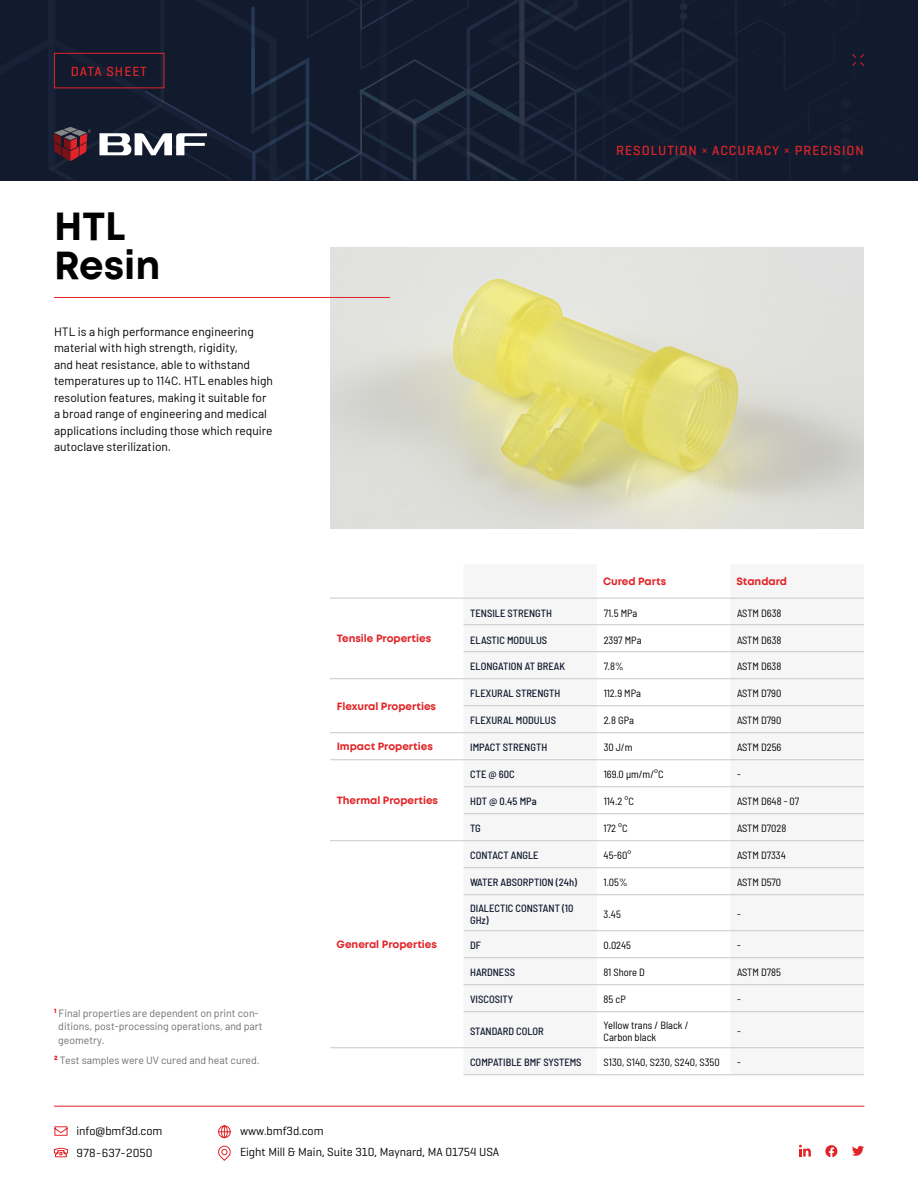
<style>
.page{position:relative;width:918px;height:1188px;background:#fff}
.page>*{position:absolute;margin:0;border:0;box-sizing:border-box;transform-origin:0 0}
.t1{font:700 39px/39px "Mont";color:#000}
.t2{font:500 13.5px "Geogrotesque";letter-spacing:.075em;color:#e12428}
.t3{font:12px/16.5px "Barlow";color:#000}
.t4{font:12px/21.8px "Geogrotesque";color:#000}
.t5{font:semi-condensed 10.5px/12px "Barlow";color:#000}
.t6{font:500 semi-condensed 10.5px/12px "Barlow";color:#0f182d}
.t7{font:10.5px/13.5px "Barlow";color:#6d6e71}
.t8{font:700 10.5px "Mont";color:#e12428}
.s1{font-family:"Barlow";font-weight:400}
</style>
<div class="page">
<img style="left:330px;top:248px;width:534px;height:280px">
<div style="left:0;top:0;width:99px;height:180px;background:#121a2e"></div>
<svg style="left:48px;top:0;width:43px;height:180px;background:#211e30"></svg>
<hr style="left:54px;top:1106px;width:810px;height:1px;background:#e12428">
<svg style="left:218px;top:1125px;width:13px;height:13px"></svg>
<svg style="left:218px;top:1146px;width:13px;height:15px"></svg>
<svg style="left:54px;top:1126px;width:14px;height:10px"></svg>
<svg style="left:53px;top:1148px;width:15px;height:10px"></svg>
<svg style="left:852px;top:1146px;width:12px;height:10px"></svg>
<svg style="left:799px;top:1145px;width:12px;height:12px"></svg>
<svg style="left:825px;top:1145px;width:12px;height:12px"></svg>
<svg style="left:99px;top:0;width:819px;height:180px;background:#151e32"></svg>
<div style="left:54px;top:53px;width:110px;height:35px;border:1px solid #e12428"></div>
<hr style="left:54px;top:297px;width:336px;height:1px;background:#e12428">
<svg style="left:464px;top:597px;width:400px;height:452px;fill:#f6f6f6"></svg>
<hr style="left:464px;top:624px;width:133px;height:1px;background:#c7c8ca">
<hr style="left:597px;top:624px;width:133px;height:1px;background:#c7c8ca">
<hr style="left:730px;top:624px;width:134px;height:1px;background:#c7c8ca">
<hr style="left:464px;top:651px;width:133px;height:1px;background:#c7c8ca">
<hr style="left:597px;top:651px;width:133px;height:1px;background:#c7c8ca">
<hr style="left:730px;top:651px;width:134px;height:1px;background:#c7c8ca">
<hr style="left:330px;top:678px;width:134px;height:1px;background:#c7c8ca">
<hr style="left:464px;top:678px;width:133px;height:1px;background:#c7c8ca">
<hr style="left:597px;top:678px;width:133px;height:1px;background:#c7c8ca">
<hr style="left:730px;top:678px;width:134px;height:1px;background:#c7c8ca">
<hr style="left:464px;top:705px;width:133px;height:1px;background:#c7c8ca">
<hr style="left:597px;top:705px;width:133px;height:1px;background:#c7c8ca">
<hr style="left:730px;top:705px;width:134px;height:1px;background:#c7c8ca">
<hr style="left:330px;top:732px;width:134px;height:1px;background:#c7c8ca">
<hr style="left:464px;top:732px;width:133px;height:1px;background:#c7c8ca">
<hr style="left:597px;top:732px;width:133px;height:1px;background:#c7c8ca">
<hr style="left:730px;top:732px;width:134px;height:1px;background:#c7c8ca">
<hr style="left:330px;top:759px;width:134px;height:1px;background:#c7c8ca">
<hr style="left:464px;top:759px;width:133px;height:1px;background:#c7c8ca">
<hr style="left:597px;top:759px;width:133px;height:1px;background:#c7c8ca">
<hr style="left:730px;top:759px;width:134px;height:1px;background:#c7c8ca">
<hr style="left:464px;top:813px;width:133px;height:1px;background:#c7c8ca">
<hr style="left:597px;top:813px;width:133px;height:1px;background:#c7c8ca">
<hr style="left:330px;top:840px;width:134px;height:1px;background:#c7c8ca">
<hr style="left:464px;top:840px;width:133px;height:1px;background:#c7c8ca">
<hr style="left:597px;top:840px;width:133px;height:1px;background:#c7c8ca">
<hr style="left:464px;top:867px;width:133px;height:1px;background:#c7c8ca">
<hr style="left:597px;top:867px;width:133px;height:1px;background:#c7c8ca">
<hr style="left:464px;top:894px;width:133px;height:1px;background:#c7c8ca">
<hr style="left:597px;top:894px;width:133px;height:1px;background:#c7c8ca">
<hr style="left:464px;top:930px;width:133px;height:1px;background:#c7c8ca">
<hr style="left:597px;top:930px;width:133px;height:1px;background:#c7c8ca">
<hr style="left:464px;top:957px;width:133px;height:1px;background:#c7c8ca">
<hr style="left:597px;top:957px;width:133px;height:1px;background:#c7c8ca">
<hr style="left:464px;top:984px;width:133px;height:1px;background:#c7c8ca">
<hr style="left:597px;top:984px;width:133px;height:1px;background:#c7c8ca">
<hr style="left:464px;top:1011px;width:133px;height:1px;background:#c7c8ca">
<hr style="left:597px;top:1011px;width:133px;height:1px;background:#c7c8ca">
<hr style="left:730px;top:1011px;width:134px;height:1px;background:#c7c8ca">
<hr style="left:330px;top:598px;width:134px;height:1px;background:#c7c8ca">
<hr style="left:464px;top:598px;width:133px;height:1px;background:#c7c8ca">
<hr style="left:597px;top:598px;width:133px;height:1px;background:#c7c8ca">
<hr style="left:730px;top:598px;width:134px;height:1px;background:#c7c8ca">
<hr style="left:464px;top:786px;width:133px;height:1px;background:#c7c8ca">
<hr style="left:597px;top:786px;width:133px;height:1px;background:#c7c8ca">
<hr style="left:730px;top:786px;width:134px;height:1px;background:#c7c8ca">
<hr style="left:730px;top:840px;width:134px;height:1px;background:#c7c8ca">
<hr style="left:730px;top:867px;width:134px;height:1px;background:#c7c8ca">
<hr style="left:730px;top:894px;width:134px;height:1px;background:#c7c8ca">
<hr style="left:730px;top:813px;width:134px;height:1px;background:#c7c8ca">
<hr style="left:730px;top:930px;width:134px;height:1px;background:#c7c8ca">
<hr style="left:730px;top:957px;width:134px;height:1px;background:#c7c8ca">
<hr style="left:730px;top:984px;width:134px;height:1px;background:#c7c8ca">
<hr style="left:330px;top:1047px;width:134px;height:1px;background:#c7c8ca">
<hr style="left:464px;top:1047px;width:133px;height:1px;background:#c7c8ca">
<hr style="left:597px;top:1047px;width:133px;height:1px;background:#c7c8ca">
<hr style="left:730px;top:1047px;width:134px;height:1px;background:#c7c8ca">
<hr style="left:464px;top:1074px;width:133px;height:1px;background:#c7c8ca">
<hr style="left:597px;top:1074px;width:133px;height:1px;background:#c7c8ca">
<hr style="left:730px;top:1074px;width:134px;height:1px;background:#c7c8ca">
<p class="t2" style="left:71px;top:63px;width:78px">DATA SHEET</p>
<h1 class="t1" style="left:54px;top:208px;width:108px">HTL<br>Resin</h1>
<p class="t3" style="left:54px;top:322px;width:221px">HTL is a high performance engineering material with high strength, rigidity,<br>and heat resistance, able to withstand temperatures up to 114C. HTL enables high resolution features, making it suitable for a broad range of engineering and medical applications including those which require autoclave sterilization.</p>
<p class="t7" style="left:58px;top:1005px;width:206px;text-indent:-4px"><sup>1</sup> Final properties are dependent on print con&shy;ditions, post-processing operations, and part geometry.</p>
<p class="t7" style="left:54px;top:1053px;width:207px"><sup>2</sup> Test samples were UV cured and heat cured.</p>
<p class="t2" style="left:616px;top:142px;width:249px">RESOLUTION <span class="s1">×</span> ACCURACY <span class="s1">×</span> PRECISION</p>
<p class="t8" style="left:337px;top:634px;width:96px">Tensile Properties</p>
<p class="t8" style="left:337px;top:701px;width:101px">Flexural Properties</p>
<p class="t8" style="left:603px;top:576px;width:65px">Cured Parts</p>
<p class="t8" style="left:736px;top:576px;width:52px">Standard</p>
<p class="t6" style="left:470px;top:606px;width:83px">TENSILE STRENGTH</p>
<p class="t5" style="left:604px;top:606px;width:35px">71.5 MPa</p>
<p class="t5" style="left:737px;top:606px;width:46px">ASTM D638</p>
<p class="t6" style="left:470px;top:633px;width:78px">ELASTIC MODULUS</p>
<p class="t5" style="left:604px;top:633px;width:39px">2397 MPa</p>
<p class="t5" style="left:737px;top:633px;width:46px">ASTM D638</p>
<p class="t6" style="left:470px;top:660px;width:96px">ELONGATION AT BREAK</p>
<p class="t5" style="left:604px;top:660px;width:21px">7.8%</p>
<p class="t5" style="left:737px;top:660px;width:46px">ASTM D638</p>
<p class="t6" style="left:470px;top:687px;width:92px">FLEXURAL STRENGTH</p>
<p class="t5" style="left:604px;top:687px;width:39px">112.9 MPa</p>
<p class="t5" style="left:737px;top:687px;width:46px">ASTM D790</p>
<p class="t6" style="left:470px;top:714px;width:87px">FLEXURAL MODULUS</p>
<p class="t5" style="left:604px;top:714px;width:32px">2.8 GPa</p>
<p class="t5" style="left:737px;top:714px;width:46px">ASTM D790</p>
<p class="t8" style="left:337px;top:742px;width:98px">Impact Properties</p>
<p class="t6" style="left:470px;top:741px;width:79px">IMPACT STRENGTH</p>
<p class="t5" style="left:604px;top:741px;width:30px">30 J/m</p>
<p class="t5" style="left:737px;top:741px;width:46px">ASTM D256</p>
<p class="t8" style="left:337px;top:796px;width:103px">Thermal Properties</p>
<p class="t8" style="left:337px;top:940px;width:102px">General Properties</p>
<p class="t6" style="left:470px;top:768px;width:46px">CTE @ 60C</p>
<p class="t5" style="left:604px;top:768px;width:61px">169.0 μm/m/°C</p>
<p class="t5" style="left:737px;top:768px;width:5px">-</p>
<p class="t6" style="left:470px;top:795px;width:68px">HDT @ 0.45 MPa</p>
<p class="t5" style="left:604px;top:795px;width:32px">114.2 °C</p>
<p class="t5" style="left:737px;top:795px;width:64px">ASTM D648 - 07</p>
<p class="t6" style="left:470px;top:822px;width:12px">TG</p>
<p class="t5" style="left:604px;top:822px;width:26px">172 °C</p>
<p class="t5" style="left:737px;top:822px;width:51px">ASTM D7028</p>
<p class="t6" style="left:470px;top:849px;width:70px">CONTACT ANGLE</p>
<p class="t5" style="left:604px;top:849px;width:29px">45-60°</p>
<p class="t5" style="left:737px;top:849px;width:50px">ASTM D7334</p>
<p class="t6" style="left:470px;top:876px;width:108px">WATER ABSORPTION (24h)</p>
<p class="t5" style="left:604px;top:876px;width:25px">1.05%</p>
<p class="t5" style="left:737px;top:876px;width:46px">ASTM D570</p>
<p class="t6" style="left:470px;top:901px;width:105px">DIALECTIC CONSTANT (10<br>GHz)</p>
<p class="t5" style="left:604px;top:907px;width:19px">3.45</p>
<p class="t5" style="left:737px;top:907px;width:5px">-</p>
<p class="t6" style="left:470px;top:939px;width:12px">DF</p>
<p class="t5" style="left:604px;top:939px;width:29px">0.0245</p>
<p class="t5" style="left:737px;top:939px;width:5px">-</p>
<p class="t6" style="left:470px;top:966px;width:46px">HARDNESS</p>
<p class="t5" style="left:604px;top:966px;width:43px">81 Shore D</p>
<p class="t5" style="left:737px;top:966px;width:45px">ASTM D785</p>
<p class="t6" style="left:470px;top:993px;width:45px">VISCOSITY</p>
<p class="t5" style="left:604px;top:993px;width:24px">85 cP</p>
<p class="t5" style="left:737px;top:993px;width:5px">-</p>
<p class="t6" style="left:470px;top:1024px;width:75px">STANDARD COLOR</p>
<p class="t5" style="left:604px;top:1018px;width:86px">Yellow trans / Black /<br>Carbon black</p>
<p class="t5" style="left:737px;top:1024px;width:5px">-</p>
<p class="t6" style="left:470px;top:1056px;width:113px">COMPATIBLE BMF SYSTEMS</p>
<p class="t5" style="left:604px;top:1056px;width:118px">S130, S140, S230, S240, S350</p>
<p class="t5" style="left:737px;top:1056px;width:5px">-</p>
<p class="t4" style="left:77px;top:1120px;width:87px">info@bmf3d.com<br>978-637-2050</p>
<p class="t4" style="left:240px;top:1119px;width:261px">www.bmf3d.com<br>Eight Mill &amp; Main, Suite 310, Maynard, MA 01754 USA</p>
</div>
